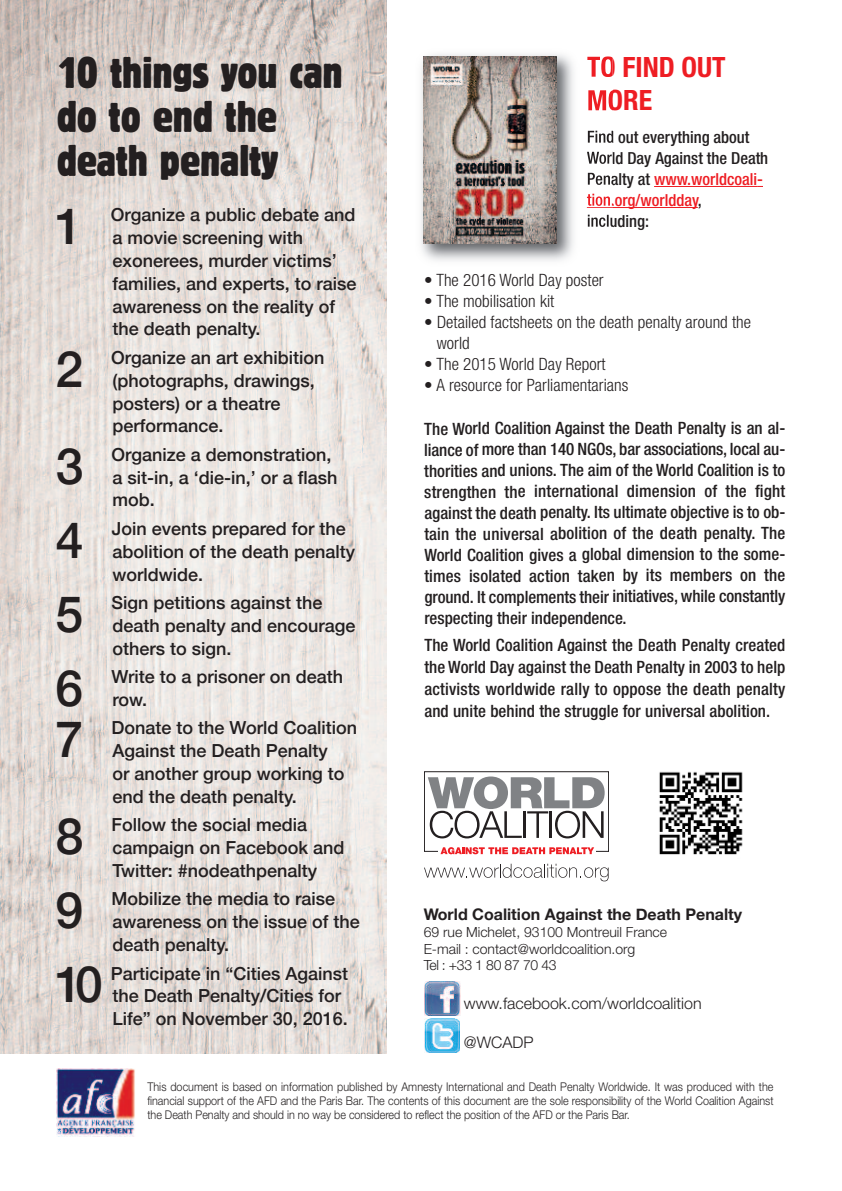
<style>
.page{position:relative;width:842px;height:1191px;background:#fff}
.page>*{position:absolute;margin:0;border:0;box-sizing:border-box;transform-origin:0 0}
.t1{font:500 50px "Helvetica Neue";color:#231f20}
.t2{font:condensed 44px/44px "Block BE";color:#231f20}
.t3{font:700 condensed 28px/33.6px "Helvetica Neue";color:#ee1d23}
.t4{font:500 18px/22.8px "Helvetica Neue";color:#231f20}
.t5{font:500 condensed 17px/21px "Helvetica Neue";color:#231f20;text-align:justify}
.t6{font:300 condensed 17px/21px "Helvetica Neue";letter-spacing:.005em;color:#231f20}
.t7{font:500 condensed 16.6px/21px "Helvetica Neue";color:#231f20}
.t8{font:300 16px "Helvetica Neue";color:#231f20}
.t9{font:700 16px "Helvetica Neue";color:#231f20}
.t10{font:300 14px/16.8px "Helvetica Neue";color:#231f20}
.t11{font:300 12px/14px "Helvetica Neue";color:#231f20;text-align:justify;scale:.9 1}
.s1{color:#ee1d23}
</style>
<div class="page">
<img style="left:0;top:0;width:386px;height:1053px">
<hr style="left:654px;top:186px;width:103px;height:1px;background:#ee1d23">
<hr style="left:587px;top:207px;width:111px;height:1px;background:#ee1d23">
<img style="left:421px;top:54px;width:192px;height:207px">
<img style="left:587px;top:56px;width:26px;height:21px">
<img style="left:588px;top:90px;width:25px;height:21px">
<img style="left:588px;top:131px;width:25px;height:14px">
<img style="left:587px;top:152px;width:26px;height:14px">
<img style="left:588px;top:173px;width:25px;height:14px">
<img style="left:587px;top:194px;width:26px;height:15px">
<img style="left:588px;top:215px;width:25px;height:13px">
<img style="left:424px;top:57px;width:133px;height:187px">
<div style="left:424px;top:771px;width:185px;height:80px;border:1px solid #231f20"></div>
<svg style="left:438px;top:849px;width:158px;height:6px"></svg>
<svg style="left:428px;top:776px;width:177px;height:62px"></svg>
<svg style="left:440px;top:847px;width:154px;height:7px"></svg>
<svg style="left:424px;top:863px;width:185px;height:18px"></svg>
<img style="left:659px;top:771px;width:84px;height:84px">
<img style="left:425px;top:981px;width:35px;height:35px">
<img style="left:424px;top:1019px;width:35px;height:34px">
<img style="left:57px;top:1068px;width:78px;height:68px">
<h3 class="t3" style="left:587px;top:52px;width:140px">TO FIND OUT<br>MORE</h3>
<p class="t7" style="left:587px;top:128px;width:183px">Find out everything about<br>World Day Against the Death<br>Penalty at <span class="s1">www.worldcoali&shy;tion.org/worldday</span>, including:</p>
<h2 class="t2" style="left:57px;top:51px;width:288px">10 things you can do to end the death penalty</h2>
<h1 class="t1" style="left:55px;top:195px;width:29px">1</h1>
<p class="t4" style="left:111px;top:203px;width:247px">Organize a public debate and a movie screening with exonerees, murder victims’ families, and experts, to raise awareness on the reality of the death penalty.</p>
<h1 class="t1" style="left:55px;top:338px;width:29px">2</h1>
<p class="t4" style="left:111px;top:346px;width:215px">Organize an art exhibition (photographs, drawings, posters) or a theatre performance.</p>
<h1 class="t1" style="left:56px;top:435px;width:29px">3</h1>
<p class="t4" style="left:112px;top:442px;width:228px">Organize a demonstration, a sit-in, a ‘die-in,’ or a flash mob.</p>
<h1 class="t1" style="left:56px;top:509px;width:29px">4</h1>
<p class="t4" style="left:112px;top:517px;width:245px">Join events prepared for the abolition of the death penalty worldwide.</p>
<h1 class="t1" style="left:56px;top:583px;width:29px">5</h1>
<p class="t4" style="left:111px;top:591px;width:246px">Sign petitions against the death penalty and encourage others to sign.</p>
<h1 class="t1" style="left:56px;top:657px;width:29px">6</h1>
<p class="t4" style="left:111px;top:665px;width:233px">Write to a prisoner on death row.</p>
<h1 class="t1" style="left:56px;top:708px;width:29px">7</h1>
<p class="t4" style="left:111px;top:716px;width:247px">Donate to the World Coalition against the Death Penalty<br>or another group working to end the death penalty.</p>
<h1 class="t1" style="left:56px;top:805px;width:29px">8</h1>
<p class="t4" style="left:112px;top:813px;width:235px">Follow the social media campaign on Facebook and<br>Twitter: #nodeathpenalty</p>
<h1 class="t1" style="left:56px;top:879px;width:29px">9</h1>
<p class="t4" style="left:111px;top:887px;width:250px">Mobilize the media to raise awareness on the issue of the death penalty.</p>
<h1 class="t1" style="left:55px;top:953px;width:50px">10</h1>
<p class="t4" style="left:111px;top:961px;width:239px">Participate in “Cities against the Death Penalty/Cities for<br>Life” on November 30, 2016.</p>
<p class="t6" style="left:424px;top:271px;width:181px">• The 2016 World Day poster</p>
<p class="t6" style="left:424px;top:292px;width:132px">• The mobilisation kit</p>
<p class="t6" style="left:437px;top:313px;width:316px;text-indent:-13px">• Detailed factsheets on the death penalty around the world</p>
<p class="t6" style="left:424px;top:355px;width:183px">• The 2015 World Day Report</p>
<p class="t6" style="left:424px;top:376px;width:206px">• A resource for Parliamentarians</p>
<p class="t5" style="left:424px;top:419px;width:363px">The World Coalition Against the Death Penalty is an al&shy;liance of more than 140 NGOs, bar associations, local au&shy;thorities and unions. The aim of the World Coalition is to strengthen the international dimension of the fight against the death penalty. Its ultimate objective is to ob&shy;tain the universal abolition of the death penalty. The World Coalition gives a global dimension to the some&shy;times isolated action taken by its members on the ground. It complements their initiatives, while constantly respecting their independence.</p>
<p class="t5" style="left:424px;top:635px;width:362px;line-height:22px">The World Coalition Against the Death Penalty created the World Day against the Death Penalty in 2003 to help activists worldwide rally to oppose the death penalty and unite behind the struggle for universal abolition.</p>
<p class="t9" style="left:424px;top:904px;width:320px">World Coalition Against the Death Penalty</p>
<p class="t10" style="left:424px;top:924px;width:245px">69 rue Michelet, 93100 Montreuil France<br>E-mail : contact@worldcoalition.org<br>Tel : +33 1 80 87 70 43</p>
<p class="t8" style="left:464px;top:997px;width:239px">www.facebook.com/worldcoalition</p>
<p class="t8" style="left:464px;top:1036px;width:71px">@WCADP</p>
<p class="t11" style="left:147px;top:1081px;width:697px">This document is based on information published by Amnesty International and Death Penalty Worldwide. It was produced with the financial support of the AFD and the Paris Bar. The contents of this document are the sole responsibility of the World Coalition Against the Death Penalty and should in no way be considered to reflect the position of the AFD or the Paris Bar.</p>
</div>
